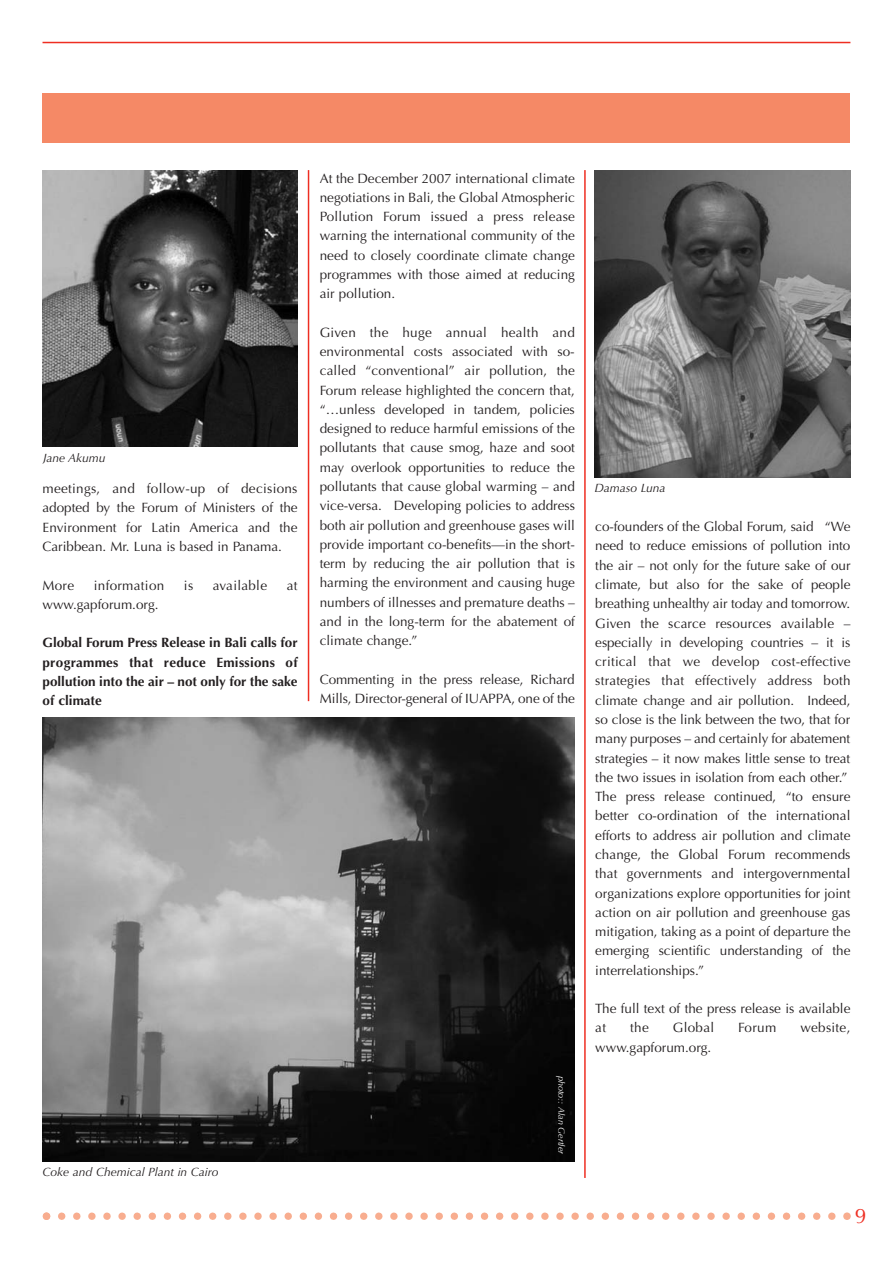
<style>
.page{position:relative;width:893px;height:1263px;background:#fff}
.page>*{position:absolute;margin:0;border:0;box-sizing:border-box;transform-origin:0 0}
.t1{font:21px "Optima";color:#ee2e22}
.t2{font:13.5px/19.4px "Optima";color:#231f20;text-align:justify}
.t3{font:700 13.5px/19.4px "Optima";color:#231f20;text-align:justify}
.t4{font:13.5px "Optima";letter-spacing:.02em;color:#231f20}
.t5{font:italic 12px "Optima";color:#231f20}
.t6{font:italic 9px "Optima";color:#fff}
</style>
<div class="page">
<div style="left:43px;top:94px;width:807px;height:49px;background:#f58966"></div>
<hr style="left:308px;top:170px;width:1px;height:531px;background:#ee2e22">
<hr style="left:584px;top:170px;width:2px;height:1008px;background:#ee2e22">
<img style="left:43px;top:717px;width:531px;height:444px">
<img style="left:594px;top:170px;width:256px;height:308px">
<img style="left:43px;top:170px;width:255px;height:276px">
<hr style="left:43px;top:42px;width:807px;height:1px;background:#ee2e22">
<svg style="left:43px;top:1212px;width:808px;height:8px"></svg>
<p class="t5" style="left:43px;top:451px;width:64px">Jane Akumu</p>
<p class="t2" style="left:43px;top:479px;width:257px">meetings, and follow-up of decisions adopted by the Forum of Ministers of the Environment for Latin America and the Caribbean. Mr. Luna is based in Panama.</p>
<p class="t2" style="left:43px;top:575px;width:33px">More</p>
<p class="t4" style="left:94px;top:577px;width:72px">information</p>
<p class="t2" style="left:184px;top:575px;width:11px">is</p>
<p class="t4" style="left:213px;top:577px;width:56px">available</p>
<p class="t2" style="left:287px;top:575px;width:12px">at</p>
<p class="t2" style="left:43px;top:595px;width:118px">www.gapforum.org.</p>
<p class="t3" style="left:43px;top:633px;width:257px">Global Forum Press Release in Bali calls for programmes that reduce Emissions of pollution into the air – not only for the sake of climate</p>
<p class="t5" style="left:43px;top:1165px;width:177px">Coke and Chemical Plant in Cairo</p>
<p class="t2" style="left:320px;top:168px;width:257px">At the December 2007 international climate negotiations in Bali, the Global Atmospheric Pollution Forum issued a press release warning the international community of the need to closely coordinate climate change programmes with those aimed at reducing air pollution.</p>
<p class="t2" style="left:320px;top:323px;width:257px">Given the huge annual health and environmental costs associated with so&shy;called “conventional” air pollution, the Forum release highlighted the concern that, “…unless developed in tandem, policies designed to reduce harmful emissions of the pollutants that cause smog, haze and soot may overlook opportunities to reduce the pollutants that cause global warming – and vice-versa. Developing policies to address both air pollution and greenhouse gases will provide important co-benefits—in the short&shy;term by reducing the air pollution that is harming the environment and causing huge numbers of illnesses and premature deaths – and in the long-term for the abatement of climate change.”</p>
<p class="t2" style="left:320px;top:670px;width:257px">Commenting in the press release, Richard<br>Mills, Director-general of IUAPPA, one of the</p>
<p class="t6" style="left:567px;top:1075px;width:80px;rotate:90deg">photo:: Alan Gertler</p>
<p class="t5" style="left:594px;top:481px;width:73px">Damaso Luna</p>
<p class="t2" style="left:595px;top:517px;width:257px;text-align:left">co-founders of the Global Forum, said “We need to reduce emissions of pollution into the air – not only for the future sake of our climate, but also for the sake of people breathing unhealthy air today and tomorrow.<br>Given the scarce resources available – especially in developing countries – it is critical that we develop cost-effective strategies that effectively address both climate change and air pollution. Indeed, so close is the link between the two, that for many purposes – and certainly for abatement strategies – it now makes little sense to treat the two issues in isolation from each other.” The press release continued, “to ensure better co-ordination of the international efforts to address air pollution and climate change, the Global Forum recommends that governments and intergovernmental organizations explore opportunities for joint action on air pollution and greenhouse gas mitigation, taking as a point of departure the emerging scientific understanding of the interrelationships.”</p>
<p class="t2" style="left:595px;top:999px;width:257px">The full text of the press release is available at</p>
<p class="t2" style="left:630px;top:1018px;width:20px">the</p>
<p class="t2" style="left:673px;top:1018px;width:43px">Global</p>
<p class="t2" style="left:738px;top:1018px;width:40px">Forum</p>
<p class="t4" style="left:800px;top:1020px;width:52px">website,</p>
<p class="t2" style="left:595px;top:1038px;width:118px">www.gapforum.org.</p>
<h1 class="t1" style="left:855px;top:1203px;width:13px">9</h1>
</div>
